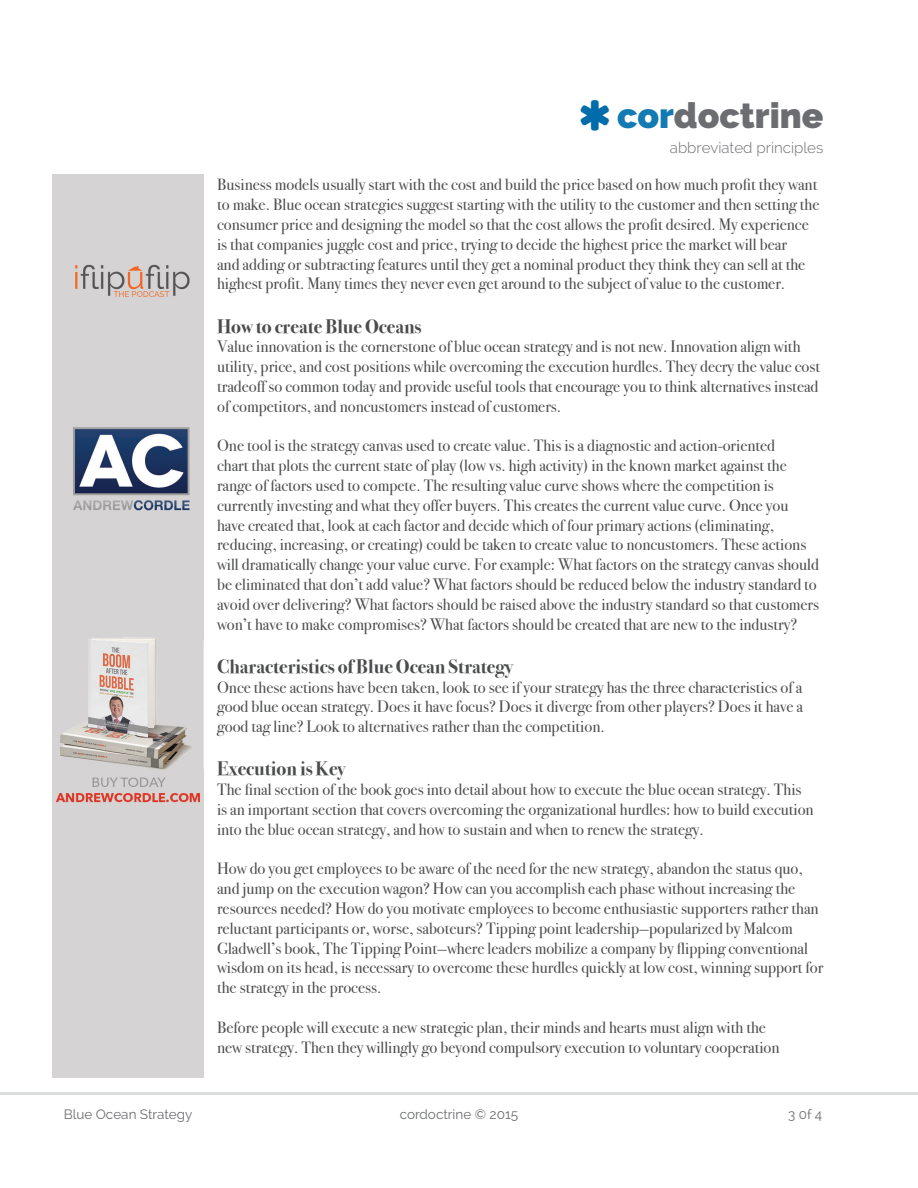
<style>
.page{position:relative;width:918px;height:1188px;background:#fff}
.page>*{position:absolute;margin:0;border:0;box-sizing:border-box;transform-origin:0 0}
.t1{font:800 35.4px "Raleway";color:#6c6d70}
.t2{font:700 19.5px "Bodoni Svty Two ITCTT";color:#4b4c4d}
.t3{font:16.5px/19.8px "Bodoni Svty Two ITCTT";color:#4b4c4d}
.t4{font:300 15.15px "Raleway";color:#6c6d70}
.t5{font:13.5px "Raleway";color:#6c6d70}
.s1{color:#137ab4}
</style>
<div class="page">
<div style="left:52px;top:175px;width:152px;height:903px;background:#d5d3d4"></div>
<hr style="left:0;top:1092px;width:918px;height:3px;background:#dcdddf">
<img style="left:56px;top:264px;width:148px;height:539px">
<p class="t1" style="left:617px;top:95px;width:208px"><span class="s1">cor</span>doctrine</p>
<p class="t4" style="left:670px;top:139px;width:155px">abbreviated principles</p>
<p class="t3" style="left:217px;top:173px;width:604px">Business models usually start with the cost and build the price based on how much profit they want to make. Blue ocean strategies suggest starting with the utility to the customer and then setting the consumer price and designing the model so that the cost allows the profit desired. My experience is that companies juggle cost and price, trying to decide the highest price the market will bear<br>and adding or subtracting features until they get a nominal product they think they can sell at the highest profit. Many times they never even get around to the subject of value to the customer.</p>
<p class="t2" style="left:217px;top:310px;width:206px">How to create Blue Oceans</p>
<p class="t3" style="left:217px;top:335px;width:605px">Value innovation is the cornerstone of blue ocean strategy and is not new. Innovation align with utility, price, and cost positions while overcoming the execution hurdles. They decry the value cost tradeoff so common today and provide useful tools that encourage you to think alternatives instead of competitors, and noncustomers instead of customers.</p>
<p class="t3" style="left:217px;top:434px;width:604px">One tool is the strategy canvas used to create value. This is a diagnostic and action-oriented<br>chart that plots the current state of play (low vs. high activity) in the known market against the range of factors used to compete. The resulting value curve shows where the competition is currently investing and what they offer buyers. This creates the current value curve. Once you have created that, look at each factor and decide which of four primary actions (eliminating, reducing, increasing, or creating) could be taken to create value to noncustomers. These actions will dramatically change your value curve. For example: What factors on the strategy canvas should be eliminated that don’t add value? What factors should be reduced below the industry standard to avoid over delivering? What factors should be raised above the industry standard so that customers won’t have to make compromises? What factors should be created that are new to the industry?</p>
<p class="t2" style="left:217px;top:650px;width:297px">Characteristics of Blue Ocean Strategy</p>
<p class="t3" style="left:217px;top:675px;width:588px;text-align:justify">Once these actions have been taken, look to see if your strategy has the three characteristics of a good blue ocean strategy. Does it have focus? Does it diverge from other players? Does it have a good tag line? Look to alternatives rather than the competition.</p>
<p class="t2" style="left:217px;top:753px;width:130px">Execution is Key</p>
<p class="t3" style="left:217px;top:778px;width:598px">The final section of the book goes into detail about how to execute the blue ocean strategy. This is an important section that covers overcoming the organizational hurdles: how to build execution into the blue ocean strategy, and how to sustain and when to renew the strategy.</p>
<p class="t3" style="left:217px;top:857px;width:608px">How do you get employees to be aware of the need for the new strategy, abandon the status quo, and jump on the execution wagon? How can you accomplish each phase without increasing the resources needed? How do you motivate employees to become enthusiastic supporters rather than reluctant participants or, worse, saboteurs? Tipping point leadership—popularized by Malcom Gladwell’s book, The Tipping Point—where leaders mobilize a company by flipping conventional wisdom on its head, is necessary to overcome these hurdles quickly at low cost, winning support for the strategy in the process.</p>
<p class="t3" style="left:217px;top:1016px;width:564px">Before people will execute a new strategic plan, their minds and hearts must align with the new strategy. Then they willingly go beyond compulsory execution to voluntary cooperation</p>
<p class="t5" style="left:64px;top:1106px;width:130px">Blue Ocean Strategy</p>
<p class="t5" style="left:400px;top:1106px;width:120px">cordoctrine © 2015</p>
<p class="t5" style="left:788px;top:1106px;width:36px">3 0f 4</p>
</div>
